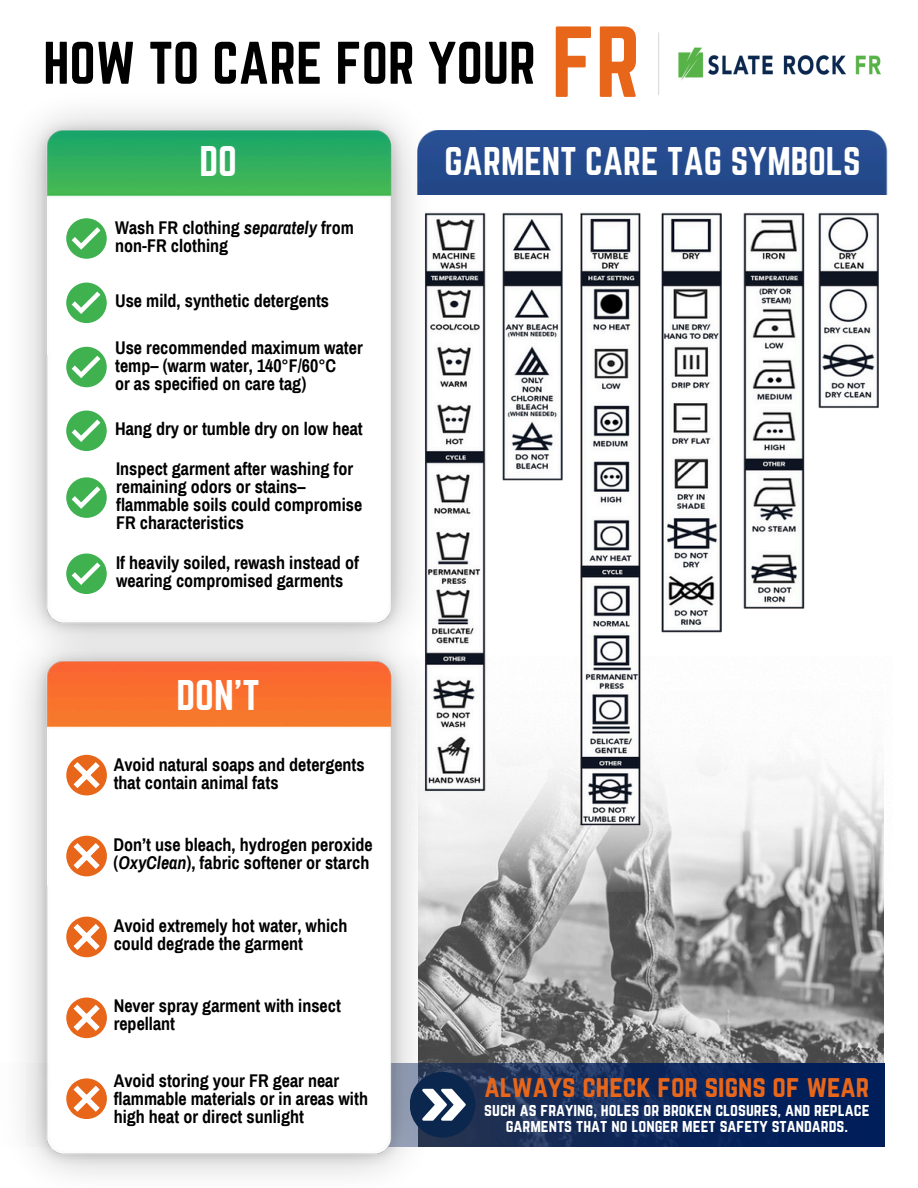
<style>
.page{position:relative;width:918px;height:1188px;background:#fff}
.page>*{position:absolute;margin:0;border:0;box-sizing:border-box;transform-origin:0 0}
.t1{font:88.05px "Norwester";color:#e8661a}
.t2{font:52.5px "Norwester";color:#000}
.t3{font:37.5px "Norwester";color:#fff}
.t4{font:34.95px "Norwester";color:#fff}
.t5{font:27px "Norwester";color:#e8661a}
.t6{font:700 18px/18px "Archivo Narrow";color:#000}
.t7{font:15.75px/15.8px "Norwester";color:#fff;text-align:center}
.s1{font-style:italic}
</style>
<div class="page">
<img style="left:530px;top:891px;width:354px;height:173px">
<img style="left:530px;top:834px;width:354px;height:57px">
<img style="left:25px;top:110px;width:505px;height:498px">
<div style="left:66px;top:218px;width:41px;height:41px;background:#3fb24f;border-radius:50%"></div>
<svg style="left:72px;top:227px;width:28px;height:23px"></svg>
<div style="left:66px;top:283px;width:41px;height:40px;background:#3fb24f;border-radius:50%"></div>
<svg style="left:72px;top:292px;width:28px;height:22px"></svg>
<img style="left:530px;top:1064px;width:354px;height:82px">
<img style="left:22px;top:608px;width:508px;height:568px">
<svg style="left:66px;top:755px;width:41px;height:40px"></svg>
<svg style="left:66px;top:836px;width:41px;height:40px"></svg>
<svg style="left:66px;top:917px;width:41px;height:40px"></svg>
<svg style="left:66px;top:998px;width:41px;height:40px"></svg>
<svg style="left:66px;top:1078px;width:41px;height:41px"></svg>
<div style="left:410px;top:1072px;width:65px;height:66px;background:#0b274e;border-radius:50%"></div>
<svg style="left:422px;top:1089px;width:44px;height:32px"></svg>
<img style="left:254px;top:131px;width:634px;height:64px">
<div style="left:66px;top:347px;width:41px;height:40px;background:#3fb24f;border-radius:50%"></div>
<svg style="left:72px;top:356px;width:28px;height:22px"></svg>
<div style="left:66px;top:411px;width:41px;height:40px;background:#3fb24f;border-radius:50%"></div>
<svg style="left:72px;top:420px;width:28px;height:22px"></svg>
<div style="left:66px;top:477px;width:41px;height:41px;background:#3fb24f;border-radius:50%"></div>
<svg style="left:72px;top:486px;width:28px;height:23px"></svg>
<div style="left:66px;top:554px;width:41px;height:40px;background:#3fb24f;border-radius:50%"></div>
<svg style="left:72px;top:562px;width:28px;height:23px"></svg>
<img style="left:418px;top:203px;width:466px;height:631px">
<img style="left:678px;top:47px;width:203px;height:34px">
<hr style="left:658px;top:32px;width:1px;height:63px;background:#000">
<h3 class="t2" style="left:43px;top:31px;width:494px">HOW TO CARE FOR YOUR</h3>
<p class="t1" style="left:551px;top:9px;width:91px">FR</p>
<p class="t3" style="left:199px;top:139px;width:39px">DO</p>
<p class="t4" style="left:444px;top:140px;width:418px">GARMENT CARE TAG SYMBOLS</p>
<p class="t6" style="left:115px;top:219px;width:240px">Wash FR clothing <span class="s1">separately</span> from non-FR clothing</p>
<p class="t6" style="left:115px;top:292px;width:216px">Use mild, synthetic detergents</p>
<p class="t6" style="left:115px;top:339px;width:249px">Use recommended maximum water temp– (warm water, 140°F/60°C<br>or as specified on care tag)</p>
<p class="t6" style="left:115px;top:419px;width:249px">Hang dry or tumble dry on low heat</p>
<p class="t6" style="left:116px;top:460px;width:248px">Inspect garment after washing for remaining odors or stains– flammable soils could compromise<br>FR characteristics</p>
<h4 class="t6" style="left:116px;top:554px;width:244px">If heavily soiled, rewash instead of wearing compromised garments</h4>
<p class="t3" style="left:177px;top:673px;width:85px">DON’T</p>
<h4 class="t6" style="left:114px;top:756px;width:252px">Avoid natural soaps and detergents that contain animal fats</h4>
<h4 class="t6" style="left:113px;top:836px;width:261px">Don’t use bleach, hydrogen peroxide (<span class="s1">OxyClean</span>), fabric softener or starch</h4>
<h4 class="t6" style="left:114px;top:917px;width:235px">Avoid extremely hot water, which could degrade the garment</h4>
<h4 class="t6" style="left:114px;top:997px;width:229px">Never spray garment with insect repellant</h4>
<h4 class="t6" style="left:114px;top:1072px;width:256px">Avoid storing your FR gear near flammable materials or in areas with high heat or direct sunlight</h4>
<h1 class="t5" style="left:485px;top:1070px;width:386px">always check for signs of wear</h1>
<h2 class="t7" style="left:484px;top:1102px;width:387px">such as fraying, holes or broken closures, and replace garments that no longer meet safety standards.</h2>
</div>
